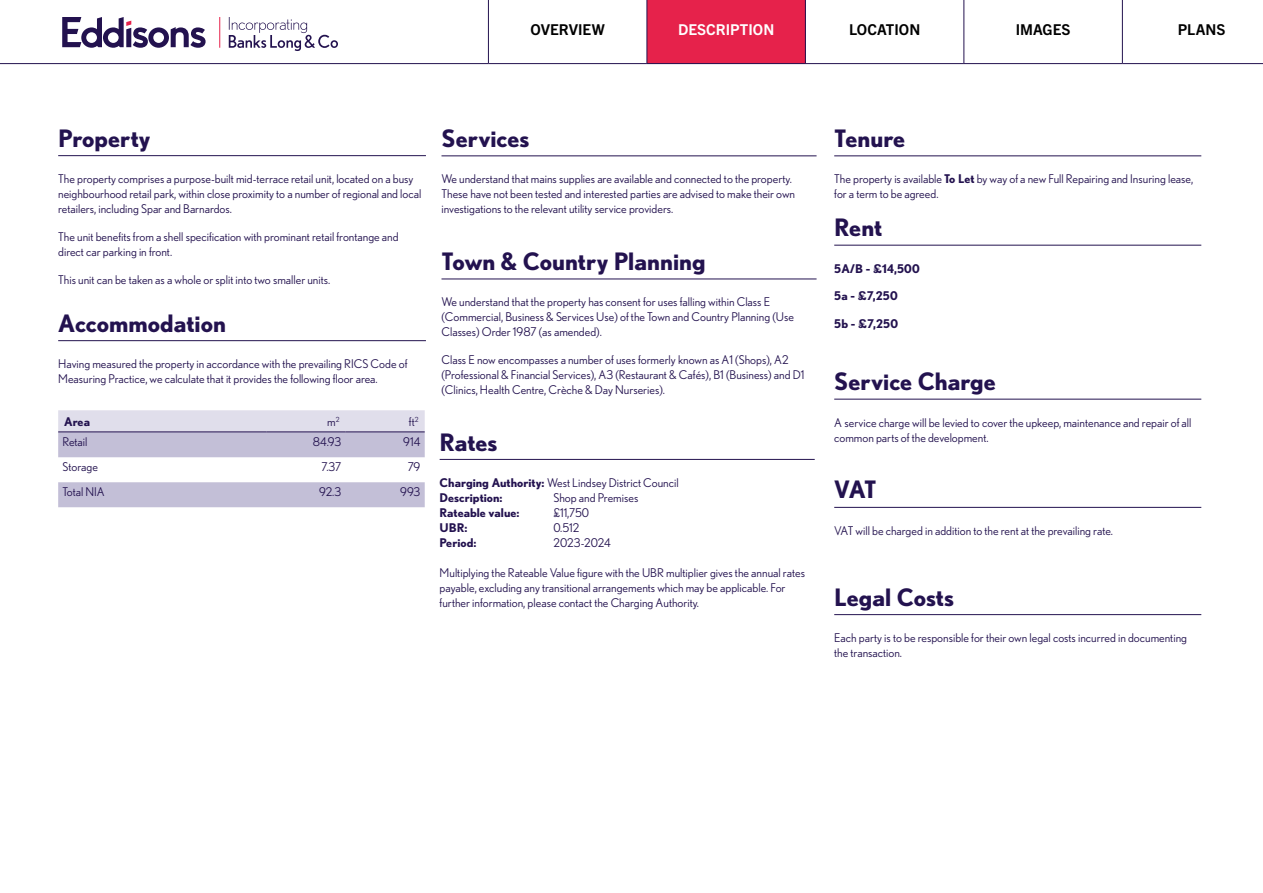
<style>
.page{position:relative;width:1263px;height:893px;background:#fff}
.page>*{position:absolute;margin:0;border:0;box-sizing:border-box;transform-origin:0 0}
.t1{font:700 24px "Nobel";color:#23124f}
.t2{font:700 15px "Trade Gothic Next LT Pro";color:#000}
.t3{font:700 15px "Trade Gothic Next LT Pro";color:#fff}
.t4{font:12px/15px "Nobel";color:#23124f}
.t5{font:700 12px/15px "Nobel";color:#23124f}
.s1{font-weight:400}
.s2{font-weight:700}
</style>
<div class="page">
<hr style="left:58px;top:155px;width:368px;height:1px;background:#23124f">
<hr style="left:834px;top:614px;width:367px;height:1px;background:#23124f">
<hr style="left:58px;top:340px;width:368px;height:1px;background:#23124f">
<svg style="left:58px;top:410px;width:367px;height:97px"></svg>
<hr style="left:58px;top:431px;width:208px;height:1px;background:#23124f">
<hr style="left:266px;top:431px;width:79px;height:1px;background:#23124f">
<hr style="left:345px;top:431px;width:80px;height:1px;background:#23124f">
<hr style="left:440px;top:459px;width:375px;height:1px;background:#23124f">
<hr style="left:834px;top:155px;width:367px;height:1px;background:#23124f">
<hr style="left:834px;top:245px;width:367px;height:1px;background:#23124f">
<hr style="left:834px;top:507px;width:367px;height:1px;background:#23124f">
<hr style="left:441px;top:279px;width:375px;height:1px;background:#23124f">
<hr style="left:441px;top:155px;width:375px;height:1px;background:#23124f">
<hr style="left:834px;top:399px;width:367px;height:1px;background:#23124f">
<hr style="left:0;top:63px;width:488px;height:1px;background:#23124f">
<div style="left:646px;top:0;width:158px;height:64px;background:#e6224b"></div>
<svg style="left:62px;top:17px;width:144px;height:31px"></svg>
<hr style="left:219px;top:17px;width:1px;height:31px;background:#e6224b">
<svg style="left:229px;top:17px;width:109px;height:34px"></svg>
<p class="t2" style="left:531px;top:19px;width:76px">OVERVIEW</p>
<p class="t3" style="left:678px;top:19px;width:98px">DESCRI PTION</p>
<p class="t2" style="left:849px;top:19px;width:61px">LOCATION</p>
<p class="t2" style="left:1016px;top:19px;width:56px">IMAGES</p>
<p class="t2" style="left:1178px;top:19px;width:49px">PLANS</p>
<h1 class="t1" style="left:58px;top:124px;width:94px">Property</h1>
<p class="t4" style="left:58px;top:171px;width:365px">The property comprises a purpose-built mid-terrace retail unit, located on a busy neighbourhood retail park, within close proximity to a number of regional and local retailers, including Spar and Barnardos.</p>
<p class="t4" style="left:58px;top:229px;width:342px">The unit benefits from a shell specification with prominant retail frontange and direct car parking in front.</p>
<p class="t4" style="left:58px;top:272px;width:274px">This unit can be taken as a whole or split into two smaller units.</p>
<h1 class="t1" style="left:58px;top:309px;width:169px">Accommodation</h1>
<p class="t4" style="left:58px;top:356px;width:351px">Having measured the property in accordance with the prevailing RICS Code of<br>Measuring Practice, we calculate that it provides the following floor area.</p>
<p class="t5" style="left:64px;top:414px;width:27px">Area</p>
<p class="t4" style="left:327px;top:414px;width:14px">m<sup>2</sup></p>
<p class="t4" style="left:409px;top:414px;width:11px">ft<sup>2</sup></p>
<p class="t4" style="left:62px;top:434px;width:27px">Retail</p>
<p class="t4" style="left:313px;top:434px;width:30px">84.93</p>
<p class="t4" style="left:403px;top:434px;width:19px">914</p>
<p class="t4" style="left:62px;top:459px;width:37px">Storage</p>
<p class="t4" style="left:321px;top:459px;width:21px">7.37</p>
<p class="t4" style="left:408px;top:459px;width:14px">79</p>
<p class="t4" style="left:62px;top:484px;width:44px">Total NIA</p>
<p class="t4" style="left:319px;top:484px;width:24px">92.3</p>
<p class="t4" style="left:400px;top:484px;width:22px">993</p>
<h1 class="t1" style="left:441px;top:124px;width:90px">Services</h1>
<p class="t4" style="left:441px;top:171px;width:355px">We understand that mains supplies are available and connected to the property.<br>These have not been tested and interested parties are advised to make their own investigations to the relevant utility service providers.</p>
<h1 class="t1" style="left:441px;top:247px;width:266px">Town &amp; Country Planning</h1>
<p class="t4" style="left:441px;top:294px;width:354px">We understand that the property has consent for uses falling within Class E (Commercial, Business &amp; Services Use) of the Town and Country Planning (Use<br>Classes) Order 1987 (as amended).</p>
<p class="t4" style="left:441px;top:352px;width:364px">Class E now encompasses a number of uses formerly known as A1 (Shops), A2 (Professional &amp; Financial Services), A3 (Restaurant &amp; Cafés), B1 (Business) and D1 (Clinics, Health Centre, Crèche &amp; Day Nurseries).</p>
<h1 class="t1" style="left:440px;top:428px;width:59px">Rates</h1>
<p class="t5" style="left:440px;top:475px;width:241px">Charging Authority: <span class="s1">West Lindsey District Council<br></span>Description:</p>
<p class="t4" style="left:553px;top:490px;width:86px">Shop and Premises</p>
<p class="t5" style="left:440px;top:505px;width:81px">Rateable value:</p>
<p class="t4" style="left:553px;top:505px;width:37px">£11,750</p>
<p class="t5" style="left:440px;top:520px;width:29px">UBR:</p>
<p class="t4" style="left:553px;top:520px;width:27px">0.512</p>
<p class="t5" style="left:440px;top:535px;width:38px">Period:</p>
<p class="t4" style="left:553px;top:535px;width:59px">2023-2024</p>
<p class="t4" style="left:440px;top:565px;width:367px">Multiplying the Rateable Value figure with the UBR multiplier gives the annual rates payable, excluding any transitional arrangements which may be applicable. For further information, please contact the Charging Authority.</p>
<h1 class="t1" style="left:834px;top:124px;width:72px">Tenure</h1>
<p class="t4" style="left:834px;top:171px;width:361px">The property is available <span class="s2">To Let</span> by way of a new Full Repairing and Insuring lease, for a term to be agreed.</p>
<h1 class="t1" style="left:834px;top:213px;width:50px">Rent</h1>
<p class="t5" style="left:834px;top:260px;width:87px">5A/B - £14,500</p>
<p class="t5" style="left:834px;top:288px;width:65px">5a - £7,250</p>
<p class="t5" style="left:834px;top:316px;width:65px">5b - £7,250</p>
<h1 class="t1" style="left:834px;top:367px;width:163px">Service Charge</h1>
<p class="t4" style="left:834px;top:415px;width:359px">A service charge will be levied to cover the upkeep, maintenance and repair of all common parts of the development.</p>
<h1 class="t1" style="left:834px;top:475px;width:44px">VAT</h1>
<p class="t4" style="left:834px;top:523px;width:280px">VAT will be charged in addition to the rent at the prevailing rate.</p>
<h1 class="t1" style="left:834px;top:583px;width:121px">Legal Costs</h1>
<p class="t4" style="left:834px;top:630px;width:354px">Each party is to be responsible for their own legal costs incurred in documenting the transaction.</p>
</div>
